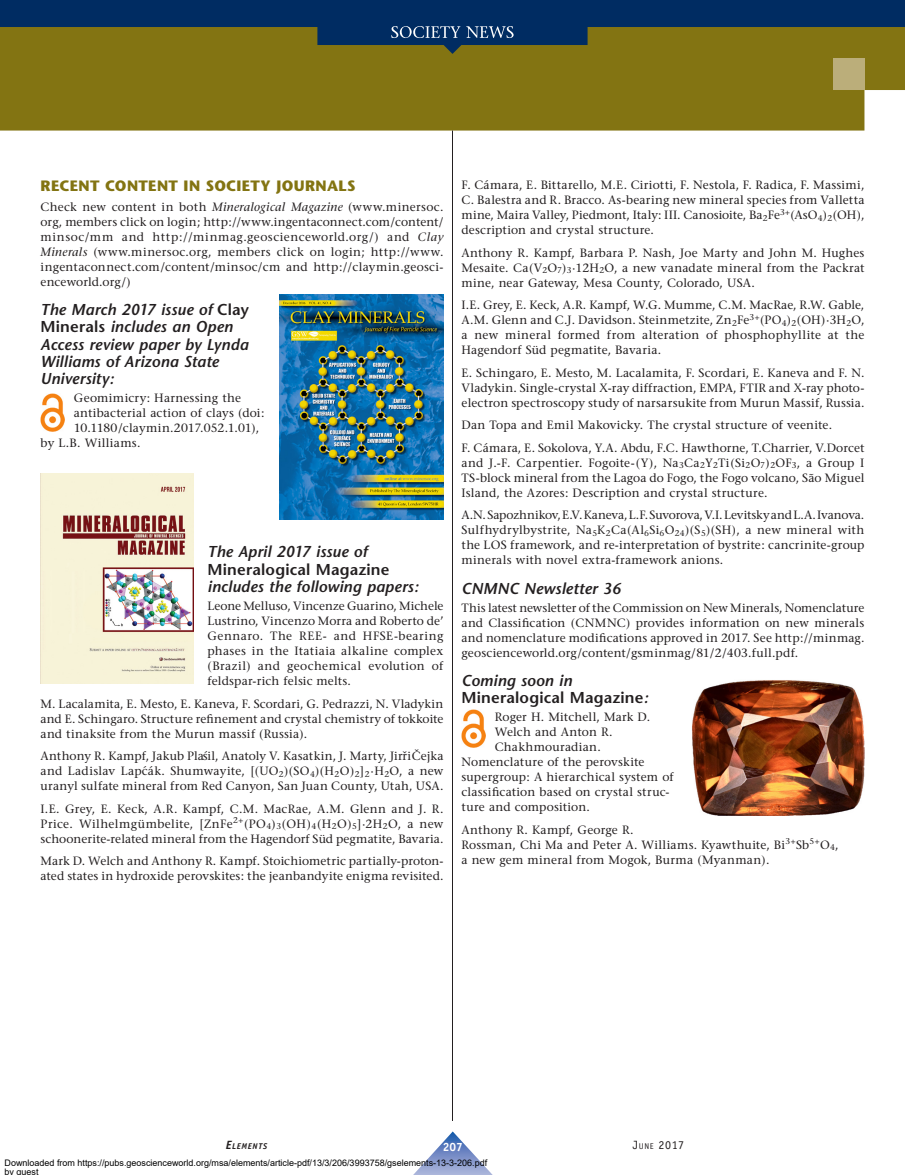
<style>
.page{position:relative;width:905px;height:1175px;background:#fff}
.page>*{position:absolute;margin:0;border:0;box-sizing:border-box;transform-origin:0 0}
.NIVEAU_2{font:italic 600 15.75px/17.2px "Stone Sans";letter-spacing:.005em;color:#231f20}
.NIVEAU_2-2{font:600 15.75px/17.2px "Stone Sans";letter-spacing:.01em;color:#231f20}
.NIVEAU_1{font:700 15px "Stone Sans";letter-spacing:.02em;color:#837412}
.Texte_courant{font:12px/15px "Stone Serif";letter-spacing:.015em;color:#231f20;text-align:justify}
.t1{font:12px "Officina Sans";color:#231f20}
.t2{font:700 12px "Officina Sans";color:#fff}
.t3{font:9px/9px "Arial";color:#000}
.t4{font:italic 700 8.4px "Officina Sans";letter-spacing:.08em;color:#231f20}
.s1{font-style:italic}
.s2{font-style:normal}
.s3{font-size:12px}
.s4{font-size:8.4px}
</style>
<div class="page">
<div style="left:0;top:54px;width:904px;height:76px;background:#837412"></div>
<div style="left:832px;top:58px;width:32px;height:32px;background:#bbae7a"></div>
<hr style="left:452px;top:130px;width:1px;height:990px;background:#231f20">
<img style="left:41px;top:393px;width:24px;height:38px">
<img style="left:461px;top:709px;width:25px;height:38px">
<img style="left:279px;top:295px;width:164px;height:225px">
<img style="left:40px;top:473px;width:154px;height:210px">
<img style="left:692px;top:680px;width:172px;height:135px">
<svg style="left:0;top:0;width:904px;height:54px;background:#354941"></svg>
<svg style="left:414px;top:1131px;width:78px;height:43px"></svg>
<svg style="left:391px;top:26px;width:122px;height:12px"></svg>
<p class="NIVEAU_1" style="left:40px;top:177px;width:316px">RECENT CONTENT IN SOCIETY JOURNALS</p>
<p class="Texte_courant" style="left:40px;top:199px;width:404px">Check new content in both <span class="s1">Mineralogical Magazine</span> (www.minersoc. org, members click on login; http://www.ingentaconnect.com/content/ minsoc/mm and http://minmag.geoscienceworld.org/) and <span class="s1">Clay Minerals</span> (www.minersoc.org, members click on login; http://www. ingentaconnect.com/content/minsoc/cm and http://claymin.geosci&shy;enceworld.org/)</p>
<p class="NIVEAU_2" style="left:40px;top:301px;width:210px">The March 2017 issue of <span class="s2">Clay<br>Minerals</span> includes an Open<br>Access review paper by Lynda<br>Williams of Arizona State<br>University:</p>
<p class="Texte_courant" style="left:74px;top:390px;width:169px">Geomimicry: Harnessing the</p>
<p class="Texte_courant" style="left:74px;top:405px;width:192px">antibacterial action of clays (doi:</p>
<p class="Texte_courant" style="left:74px;top:420px;width:187px">10.1180/claymin.2017.052.1.01),</p>
<p class="Texte_courant" style="left:40px;top:435px;width:101px">by L.B. Williams.</p>
<p class="NIVEAU_2" style="left:207px;top:543px;width:213px">The April 2017 issue of<br><span class="s2">Mineralogical Magazine </span>includes the following papers:</p>
<p class="Texte_courant" style="left:207px;top:598px;width:237px">Leone Melluso, Vincenze Guarino, Michele Lustrino, Vincenzo Morra and Roberto de’ Gennaro. The REE- and HFSE-bearing phases in the Itatiaia alkaline complex (Brazil) and geochemical evolution of feldspar-rich felsic melts.</p>
<p class="Texte_courant" style="left:40px;top:696px;width:404px">M. Lacalamita, E. Mesto, E. Kaneva, F. Scordari, G. Pedrazzi, N. Vladykin and E. Schingaro. Structure refinement and crystal chemistry of tokkoite and tinaksite from the Murun massif (Russia).</p>
<p class="Texte_courant" style="left:40px;top:748px;width:404px">Anthony R. Kampf, Jakub Pla´sil, Anatoly V. Kasatkin, J. Marty, Jirˇri Cejka</p>
<p class="Texte_courant" style="left:40px;top:745px;width:404px;line-height:17.2px;text-indent:373px">ˇ and Ladislav Lap´cák. Shumwayite, [(UO<sub>2</sub>)(SO<sub>4</sub>)(H<sub>2</sub>O)<sub>2</sub>]<sub>2</sub>·H<sub>2</sub>O, a new</p>
<p class="Texte_courant" style="left:40px;top:778px;width:404px">uranyl sulfate mineral from Red Canyon, San Juan County, Utah, USA.</p>
<p class="Texte_courant" style="left:40px;top:801px;width:404px">I.E. Grey, E. Keck, A.R. Kampf, C.M. MacRae, A.M. Glenn and J. R.<br>Price. Wilhelmgümbelite, [ZnFe<sup>2+</sup>(PO<sub>4</sub>)<sub>3</sub>(OH)<sub>4</sub>(H<sub>2</sub>O)<sub>5</sub>]·2H<sub>2</sub>O, a new schoonerite-related mineral from the Hagendorf Süd pegmatite, Bavaria.</p>
<p class="Texte_courant" style="left:40px;top:853px;width:404px">Mark D. Welch and Anthony R. Kampf. Stoichiometric partially-proton&shy;ated states in hydroxide perovskites: the jeanbandyite enigma revisited.</p>
<p class="Texte_courant" style="left:461px;top:177px;width:404px">F. Cámara, E. Bittarello, M.E. Ciriotti, F. Nestola, F. Radica, F. Massimi, C. Balestra and R. Bracco. As-bearing new mineral species from Valletta mine, Maira Valley, Piedmont, Italy: III. Canosioite, Ba<sub>2</sub>Fe<sup>3+</sup>(AsO<sub>4</sub>)<sub>2</sub>(OH), description and crystal structure.</p>
<p class="Texte_courant" style="left:461px;top:245px;width:404px">Anthony R. Kampf, Barbara P. Nash, Joe Marty and John M. Hughes Mesaite. Ca(V<sub>2</sub>O<sub>7</sub>)<sub>3</sub>·12H<sub>2</sub>O, a new vanadate mineral from the Packrat mine, near Gateway, Mesa County, Colorado, USA.</p>
<p class="Texte_courant" style="left:461px;top:297px;width:404px">I.E. Grey, E. Keck, A.R. Kampf, W.G. Mumme, C.M. MacRae, R.W. Gable, A.M. Glenn and C.J. Davidson. Steinmetzite, Zn<sub>2</sub>Fe<sup>3+</sup>(PO<sub>4</sub>)<sub>2</sub>(OH)·3H<sub>2</sub>O, a new mineral formed from alteration of phosphophyllite at the Hagendorf Süd pegmatite, Bavaria.</p>
<p class="Texte_courant" style="left:461px;top:365px;width:404px">E. Schingaro, E. Mesto, M. Lacalamita, F. Scordari, E. Kaneva and F. N.<br>Vladykin. Single-crystal X-ray diffraction, EMPA, FTIR and X-ray photo&shy;electron spectroscopy study of narsarsukite from Murun Massif, Russia.</p>
<p class="Texte_courant" style="left:461px;top:417px;width:372px">Dan Topa and Emil Makovicky. The crystal structure of veenite.</p>
<p class="Texte_courant" style="left:461px;top:440px;width:404px">F. Cámara, E. Sokolova, Y.A. Abdu, F.C. Hawthorne, T.Charrier, V.Dorcet and J.-F. Carpentier. Fogoite-(Y), Na<sub>3</sub>Ca<sub>2</sub>Y<sub>2</sub>Ti(Si<sub>2</sub>O<sub>7</sub>)<sub>2</sub>OF<sub>3</sub>, a Group I TS-block mineral from the Lagoa do Fogo, the Fogo volcano, São Miguel Island, the Azores: Description and crystal structure.</p>
<p class="Texte_courant" style="left:461px;top:507px;width:404px">A.N. Sapozhnikov, E.V. Kaneva, L.F. Suvorova, V.I. Levitsky and L.A. Ivanova.<br>Sulfhydrylbystrite, Na<sub>5</sub>K<sub>2</sub>Ca(Al<sub>6</sub>Si<sub>6</sub>O<sub>24</sub>)(S<sub>5</sub>)(SH), a new mineral with the LOS framework, and re-interpretation of bystrite: cancrinite-group minerals with novel extra-framework anions.</p>
<p class="NIVEAU_2" style="left:461px;top:579px;width:161px">CNMNC Newsletter 36</p>
<p class="Texte_courant" style="left:461px;top:600px;width:404px">This latest newsletter of the Commission on New Minerals, Nomenclature and Classification (CNMNC) provides information on new minerals and nomenclature modifications approved in 2017. See http://minmag. geoscienceworld.org/content/gsminmag/81/2/403.full.pdf.</p>
<p class="NIVEAU_2-2" style="left:461px;top:671px;width:188px"><span class="s1">Coming soon in<br></span>Mineralogical Magazine<span class="s1">:</span></p>
<p class="Texte_courant" style="left:495px;top:709px;width:157px">Roger H. Mitchell, Mark D.</p>
<p class="Texte_courant" style="left:495px;top:724px;width:119px">Welch and Anton R.</p>
<p class="Texte_courant" style="left:495px;top:739px;width:107px">Chakhmouradian.</p>
<p class="Texte_courant" style="left:461px;top:754px;width:184px">Nomenclature of the perovskite</p>
<p class="Texte_courant" style="left:461px;top:769px;width:214px">supergroup: A hierarchical system of</p>
<p class="Texte_courant" style="left:461px;top:784px;width:209px">classification based on crystal struc-</p>
<p class="Texte_courant" style="left:461px;top:799px;width:130px">ture and composition.</p>
<p class="Texte_courant" style="left:461px;top:822px;width:378px;text-align:left">Anthony R. Kampf, George R.<br>Rossman, Chi Ma and Peter A. Williams. Kyawthuite, Bi<sup>3+</sup>Sb<sup>5+</sup>O<sub>4</sub>, a new gem mineral from Mogok, Burma (Myanman).</p>
<p class="t4" style="left:226px;top:1141px;width:43px"><span class="s3">E</span>LEMENTS</p>
<p class="t2" style="left:443px;top:1139px;width:22px">207</p>
<p class="t1" style="left:632px;top:1138px;width:53px">J<span class="s4">UNE</span> 2017</p>
<p class="t3" style="left:4px;top:1159px;width:484px">Downloaded from https://pubs.geoscienceworld.org/msa/elements/article-pdf/13/3/206/3993758/gselements-13-3-206.pdf by guest</p>
</div>
